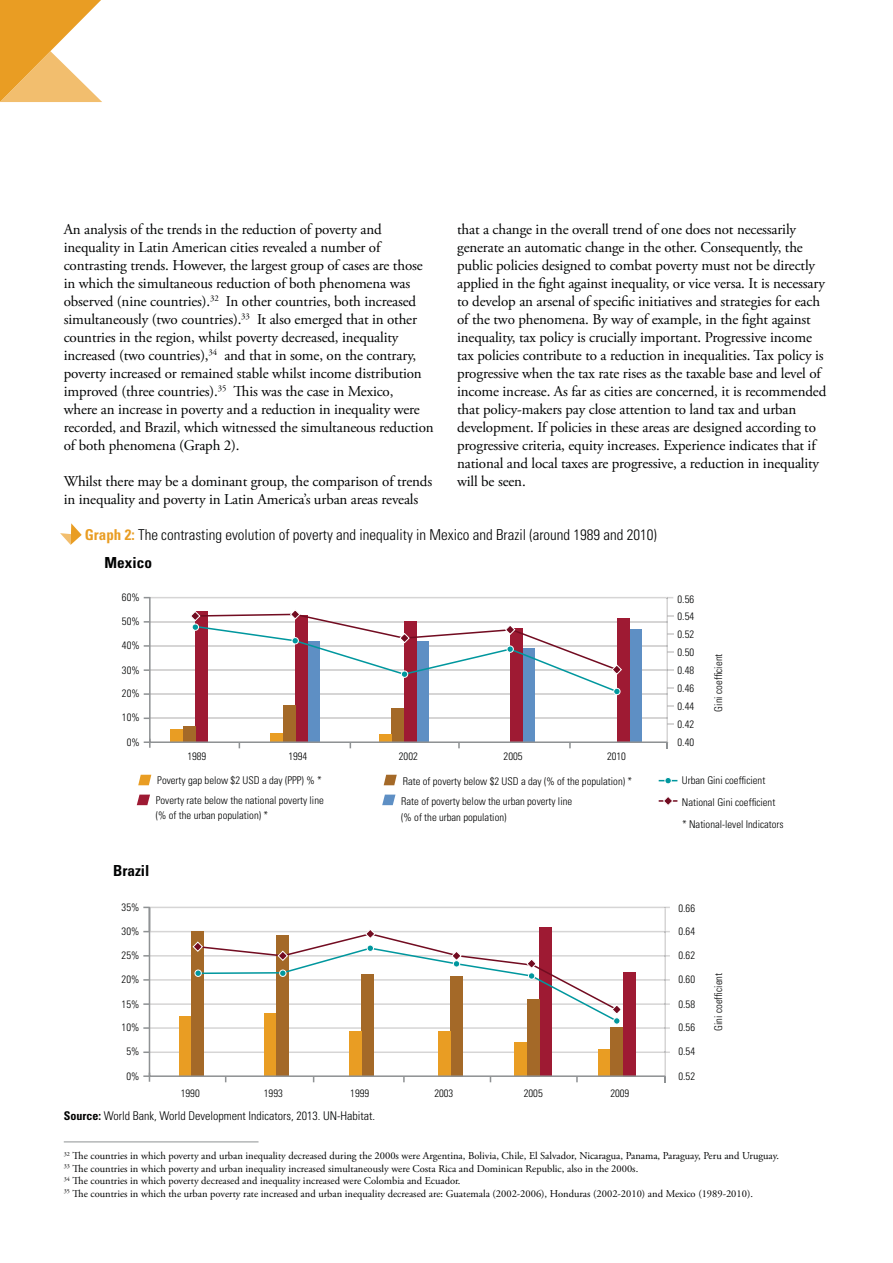
<style>
.page{position:relative;width:893px;height:1263px;background:#fff}
.page>*{position:absolute;margin:0;border:0;box-sizing:border-box;transform-origin:0 0}
.t1{font:700 condensed 15.15px "Univers LT Std";color:#010202}
.t2{font:15px/18px "Adobe Garamond Pro";letter-spacing:-.01em;color:#010202}
.t3{font:300 condensed 15px "Univers LT";color:#010202}
.t4{font:300 condensed 12px "Univers LT";color:#010202}
.t5{font:300 condensed 10.65px/18px "Univers LT Std";color:#010202}
.t6{font:10.5px/12.6px "Adobe Garamond Pro";color:#010202}
.s1{font-weight:700;color:#e99d23}
.s2{font-weight:700}
</style>
<div class="page">
<svg style="left:0;top:0;width:102px;height:102px"></svg>
<hr style="left:64px;top:1142px;width:194px;height:1px;background:#8f9294">
<svg style="left:60px;top:523px;width:22px;height:22px"></svg>
<svg style="left:138px;top:775px;width:13px;height:10px"></svg>
<svg style="left:384px;top:775px;width:13px;height:10px"></svg>
<svg style="left:137px;top:795px;width:13px;height:10px"></svg>
<svg style="left:382px;top:795px;width:13px;height:10px"></svg>
<svg style="left:659px;top:797px;width:18px;height:8px"></svg>
<div style="left:665px;top:777px;width:6px;height:7px;background:#00979e;border-radius:50%"></div>
<div style="left:664px;top:777px;width:8px;height:7px;border:1px solid #fff;border-radius:50%"></div>
<svg style="left:144px;top:597px;width:529px;height:151px"></svg>
<div style="left:506px;top:646px;width:8px;height:7px;border:1px solid #fff;border-radius:50%"></div>
<div style="left:614px;top:688px;width:6px;height:7px;background:#00979e;border-radius:50%"></div>
<div style="left:613px;top:688px;width:7px;height:7px;border:1px solid #fff;border-radius:50%"></div>
<svg style="left:148px;top:906px;width:519px;height:172px"></svg>
<svg style="left:143px;top:1073px;width:7px;height:9px"></svg>
<svg style="left:192px;top:928px;width:430px;height:95px"></svg>
<div style="left:367px;top:945px;width:7px;height:7px;border:1px solid #fff;border-radius:50%"></div>
<div style="left:453px;top:961px;width:7px;height:6px;background:#00979e;border-radius:50%"></div>
<div style="left:453px;top:960px;width:7px;height:7px;border:1px solid #fff;border-radius:50%"></div>
<div style="left:528px;top:973px;width:7px;height:6px;background:#00979e;border-radius:50%"></div>
<div style="left:528px;top:972px;width:7px;height:8px;border:1px solid #fff;border-radius:50%"></div>
<div style="left:613px;top:1018px;width:7px;height:6px;background:#00979e;border-radius:50%"></div>
<div style="left:613px;top:1017px;width:7px;height:8px;border:1px solid #fff;border-radius:50%"></div>
<p class="t2" style="left:64px;top:222px;width:371px">An analysis of the trends in the reduction of poverty and inequality in Latin American cities revealed a number of contrasting trends. However, the largest group of cases are those in which the simultaneous reduction of both phenomena was observed (nine countries).<sup>32</sup> In other countries, both increased simultaneously (two countries).<sup>33</sup> It also emerged that in other countries in the region, whilst poverty decreased, inequality increased (two countries),<sup>34</sup> and that in some, on the contrary, poverty increased or remained stable whilst income distribution improved (three countries).<sup>35</sup> This was the case in Mexico,<br>where an increase in poverty and a reduction in inequality were recorded, and Brazil, which witnessed the simultaneous reduction of both phenomena (Graph 2).</p>
<p class="t2" style="left:64px;top:474px;width:370px">Whilst there may be a dominant group, the comparison of trends in inequality and poverty in Latin America’s urban areas reveals</p>
<p class="t2" style="left:457px;top:222px;width:371px">that a change in the overall trend of one does not necessarily generate an automatic change in the other. Consequently, the public policies designed to combat poverty must not be directly applied in the fight against inequality, or vice versa. It is necessary to develop an arsenal of specific initiatives and strategies for each of the two phenomena. By way of example, in the fight against inequality, tax policy is crucially important. Progressive income tax policies contribute to a reduction in inequalities. Tax policy is progressive when the tax rate rises as the taxable base and level of income increase. As far as cities are concerned, it is recommended that policy-makers pay close attention to land tax and urban development. If policies in these areas are designed according to progressive criteria, equity increases. Experience indicates that if national and local taxes are progressive, a reduction in inequality will be seen.</p>
<p class="t3" style="left:85px;top:529px;width:574px"><span class="s1">Graph 2:</span> The contrasting evolution of poverty and inequality in Mexico and Brazil (around 1989 and 2010)</p>
<p class="t1" style="left:105px;top:556px;width:49px">Mexico</p>
<p class="t5" style="left:122px;top:589px;width:19px">60%</p>
<p class="t5" style="left:122px;top:613px;width:19px">50%</p>
<p class="t5" style="left:122px;top:637px;width:19px">40%</p>
<p class="t5" style="left:122px;top:662px;width:19px">30%</p>
<p class="t5" style="left:122px;top:685px;width:19px">20%</p>
<p class="t5" style="left:122px;top:709px;width:19px">10%</p>
<p class="t5" style="left:127px;top:734px;width:15px">0%</p>
<p class="t5" style="left:187px;top:747px;width:20px">1989</p>
<p class="t5" style="left:288px;top:747px;width:20px">1994</p>
<p class="t5" style="left:399px;top:747px;width:20px">2002</p>
<p class="t5" style="left:504px;top:747px;width:20px">2005</p>
<p class="t5" style="left:607px;top:747px;width:20px">2010</p>
<p class="t5" style="left:677px;top:591px;width:18px">0.56</p>
<p class="t5" style="left:677px;top:608px;width:18px">0.54</p>
<p class="t5" style="left:677px;top:626px;width:18px">0.52</p>
<p class="t5" style="left:677px;top:643px;width:18px">0.50</p>
<p class="t5" style="left:677px;top:662px;width:18px">0.48</p>
<p class="t5" style="left:677px;top:680px;width:18px">0.46</p>
<p class="t5" style="left:677px;top:698px;width:18px;text-align:justify">0.44<br>0.42<br>0.40</p>
<p class="t5" style="left:710px;top:712px;width:59px;rotate:-90deg">Gini coefficient</p>
<p class="t5" style="left:157px;top:772px;width:166px">Poverty gap below $2 USD a day (PPP) % *</p>
<p class="t5" style="left:682px;top:772px;width:85px">Urban Gini coefficient</p>
<p class="t5" style="left:401px;top:772px;width:232px;line-height:20px">Rate of poverty below $2 USD a day (% of the population) *<br>Rate of poverty below the urban poverty line</p>
<p class="t5" style="left:401px;top:809px;width:107px">(% of the urban population)</p>
<p class="t5" style="left:156px;top:793px;width:169px;line-height:15.6px">Poverty rate below the national poverty line (% of the urban population) *</p>
<p class="t5" style="left:682px;top:794px;width:95px">National Gini coefficient</p>
<p class="t5" style="left:682px;top:816px;width:103px">* National-level Indicators</p>
<p class="t1" style="left:113px;top:864px;width:38px">Brazil</p>
<p class="t5" style="left:122px;top:899px;width:19px">35%</p>
<p class="t5" style="left:122px;top:923px;width:19px">30%</p>
<p class="t5" style="left:122px;top:947px;width:19px">25%</p>
<p class="t5" style="left:122px;top:971px;width:19px">20%</p>
<p class="t5" style="left:122px;top:996px;width:19px">15%</p>
<p class="t5" style="left:122px;top:1019px;width:19px">10%</p>
<p class="t5" style="left:126px;top:1043px;width:15px">5%</p>
<p class="t5" style="left:126px;top:1068px;width:15px">0%</p>
<p class="t5" style="left:181px;top:1084px;width:20px">1990</p>
<p class="t5" style="left:264px;top:1084px;width:20px">1993</p>
<p class="t5" style="left:350px;top:1084px;width:20px">1999</p>
<p class="t5" style="left:434px;top:1084px;width:20px">2003</p>
<p class="t5" style="left:524px;top:1084px;width:20px">2005</p>
<p class="t5" style="left:610px;top:1084px;width:20px">2009</p>
<p class="t4" style="left:64px;top:1112px;width:313px"><span class="s2">Source:</span> World Bank, World Development Indicators, 2013. UN-Habitat.</p>
<p class="t5" style="left:678px;top:899px;width:18px">0.66</p>
<p class="t5" style="left:678px;top:923px;width:18px">0.64</p>
<p class="t5" style="left:678px;top:947px;width:18px">0.62</p>
<p class="t5" style="left:678px;top:971px;width:18px">0.60</p>
<p class="t5" style="left:678px;top:996px;width:18px">0.58</p>
<p class="t5" style="left:678px;top:1019px;width:18px">0.56</p>
<p class="t5" style="left:678px;top:1043px;width:18px">0.54</p>
<p class="t5" style="left:678px;top:1068px;width:18px">0.52</p>
<p class="t5" style="left:710px;top:1031px;width:59px;rotate:-90deg">Gini coefficient</p>
<p class="t6" style="left:64px;top:1150px;width:717px"><sup>32</sup> The countries in which poverty and urban inequality decreased during the 2000s were Argentina, Bolivia, Chile, El Salvador, Nicaragua, Panama, Paraguay, Peru and Uruguay.<br><sup>33</sup> The countries in which poverty and urban inequality increased simultaneously were Costa Rica and Dominican Republic, also in the 2000s.<br><sup>34</sup> The countries in which poverty decreased and inequality increased were Colombia and Ecuador.<br><sup>35</sup> The countries in which the urban poverty rate increased and urban inequality decreased are: Guatemala (2002-2006), Honduras (2002-2010) and Mexico (1989-2010).</p>
</div>
